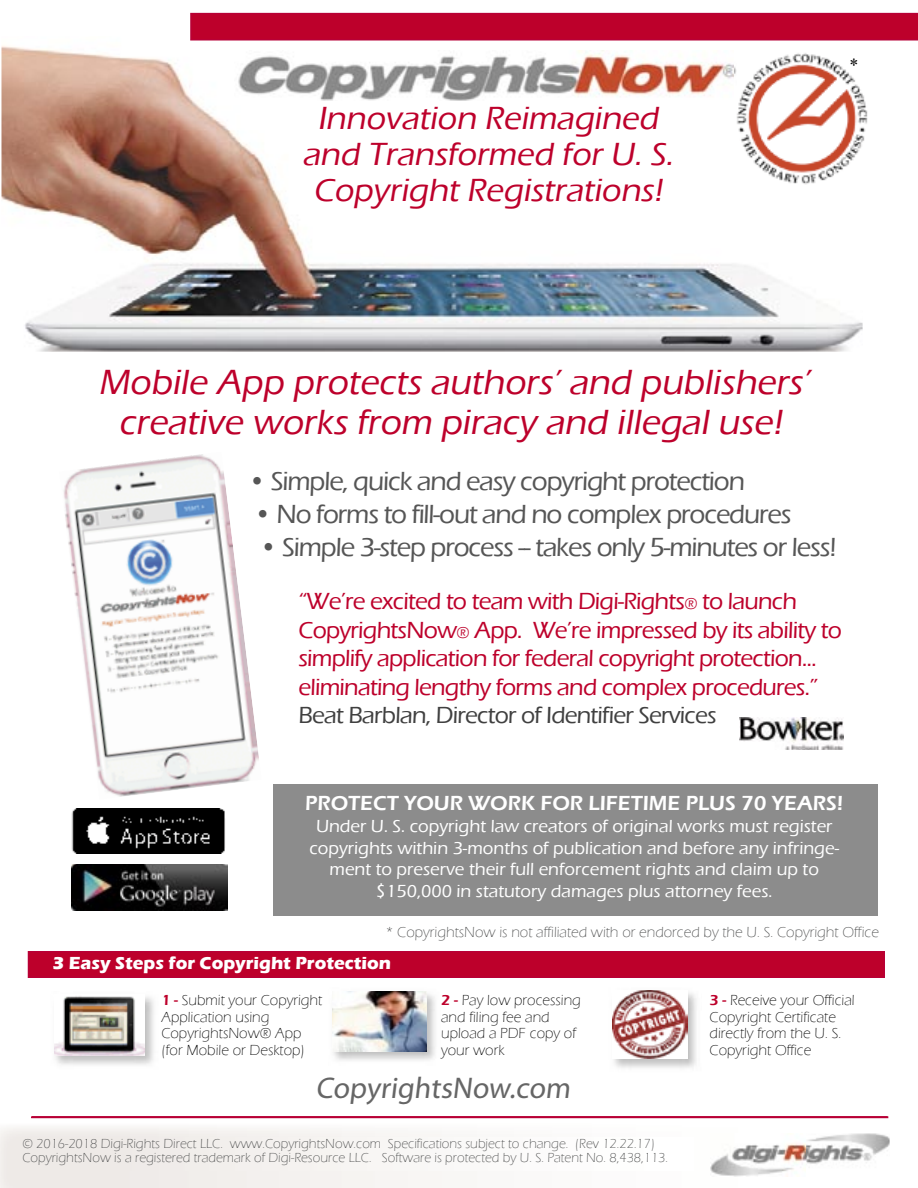
<style>
.page{position:relative;width:918px;height:1188px;background:#fff}
.page>*{position:absolute;margin:0;border:0;box-sizing:border-box;transform-origin:0 0}
.t1{font:500 36px/40.5px "Eras ITC";color:#bd002b;text-align:center}
.t2{font:500 33px/36px "Eras ITC";color:#bd002b;text-align:center}
.t3{font:30px "Myriad Pro";color:#666}
.t4{font:500 27px "Eras ITC";letter-spacing:-.04em;color:#565656}
.t5{font:500 24px/28.5px "Eras ITC";letter-spacing:-.03em;color:#bd002b}
.t6{font:500 24px "Eras ITC";letter-spacing:-.03em;color:#404040}
.t7{font:600 21px "Eras ITC";color:#fff}
.t8{font:500 18px/21.6px "Eras ITC";color:#fff;text-align:center}
.t9{font:700 18px "Eras ITC";color:#fff}
.t10{font:18px "Times New Roman";color:#000}
.t11{font:300 15px/16.5px "Eras ITC";color:#000}
.t12{font:300 15px "Eras ITC";color:#474848}
.t13{font:300 13.5px/13.5px "Eras ITC";color:#474848}
.s1{font-size:16.5px}
.s2{font-weight:600;color:#bd002b}
</style>
<div class="page">
<img style="left:1px;top:40px;width:862px;height:312px">
<img style="left:735px;top:50px;width:133px;height:135px">
<img style="left:63px;top:454px;width:196px;height:343px">
<img style="left:235px;top:50px;width:501px;height:51px">
<img style="left:332px;top:991px;width:95px;height:61px">
<img style="left:614px;top:990px;width:83px;height:78px">
<img style="left:612px;top:991px;width:75px;height:68px">
<svg style="left:28px;top:951px;width:857px;height:27px;background:#bc002c"></svg>
<div style="left:21px;top:1138px;width:672px;height:33px;background:#f7f5f3"></div>
<svg style="left:190px;top:13px;width:728px;height:27px;background:#bc002c"></svg>
<hr style="left:31px;top:1116px;width:857px;height:2px;background:#b9053a">
<img style="left:710px;top:1133px;width:180px;height:43px">
<img style="left:54px;top:995px;width:91px;height:60px">
<div style="left:273px;top:784px;width:605px;height:132px;background:#8c8c8c"></div>
<img style="left:740px;top:718px;width:104px;height:32px">
<img style="left:71px;top:808px;width:154px;height:46px">
<img style="left:72px;top:864px;width:156px;height:46px">
<h2 class="t2" style="left:303px;top:100px;width:377px">Innovation Reimagined and Transformed for U. S.<br>Copyright Registrations!</h2>
<p class="t10" style="left:849px;top:53px;width:10px">*</p>
<h1 class="t1" style="left:99px;top:362px;width:718px">Mobile App protects authors’ and publishers’ creative works from piracy and illegal use!</h1>
<h3 class="t4" style="left:248px;top:466px;width:498px">• Simple, quick and easy copyright protection</h3>
<h3 class="t4" style="left:254px;top:499px;width:539px">• No forms to fill-out and no complex procedures</h3>
<h3 class="t4" style="left:259px;top:532px;width:579px">• Simple 3-step process -- takes only 5-minutes or less!</h3>
<h3 class="t5" style="left:298px;top:587px;width:545px">“We’re excited to team with Digi-Rights<span class="s1">®</span> to launch CopyrightsNow<span class="s1">®</span> App. We’re impressed by its ability to simplify application for federal copyright protection... eliminating lengthy forms and complex procedures.”</h3>
<h3 class="t6" style="left:298px;top:702px;width:420px">Beat Barblan, Director of Identifier Services</h3>
<p class="t7" style="left:305px;top:792px;width:540px">PROTECT YOUR WORK FOR LIFETIME PLUS 70 YEARS!</p>
<p class="t8" style="left:309px;top:816px;width:531px">Under U. S. copyright law creators of original works must register copyrights within 3-months of publication and before any infringe&shy;ment to preserve their full enforcement rights and claim up to $150,000 in statutory damages plus attorney fees.</p>
<p class="t12" style="left:386px;top:924px;width:495px">* CopyrightsNow is not affiliated with or endorced by the U. S. Copyright Office</p>
<p class="t9" style="left:52px;top:953px;width:340px">3 Easy Steps for Copyright Protection</p>
<p class="t11" style="left:161px;top:992px;width:162px"><span class="s2">1 -</span> Submit your Copyright<br>Application using<br>CopyrightsNow® App (for Mobile or Desktop)</p>
<p class="t11" style="left:710px;top:992px;width:147px"><span class="s2">3 -</span> Receive your Official<br>Copyright Certificate directly from the U. S.<br>Copyright Office</p>
<p class="t11" style="left:441px;top:992px;width:141px"><span class="s2">2 -</span> Pay low processing and filing fee and upload a PDF copy of your work</p>
<h3 class="t3" style="left:316px;top:1072px;width:260px">CopyrightsNow.com</h3>
<p class="t13" style="left:22px;top:1137px;width:647px">© 2016-2018 Digi-Rights Direct LLC. www.CopyrightsNow.com Specifications subject to change. (Rev 12.22.17)<br>CopyrightsNow is a registered trademark of Digi-Resource LLC. Software is protected by U. S. Patent No. 8,438,113.</p>
</div>
